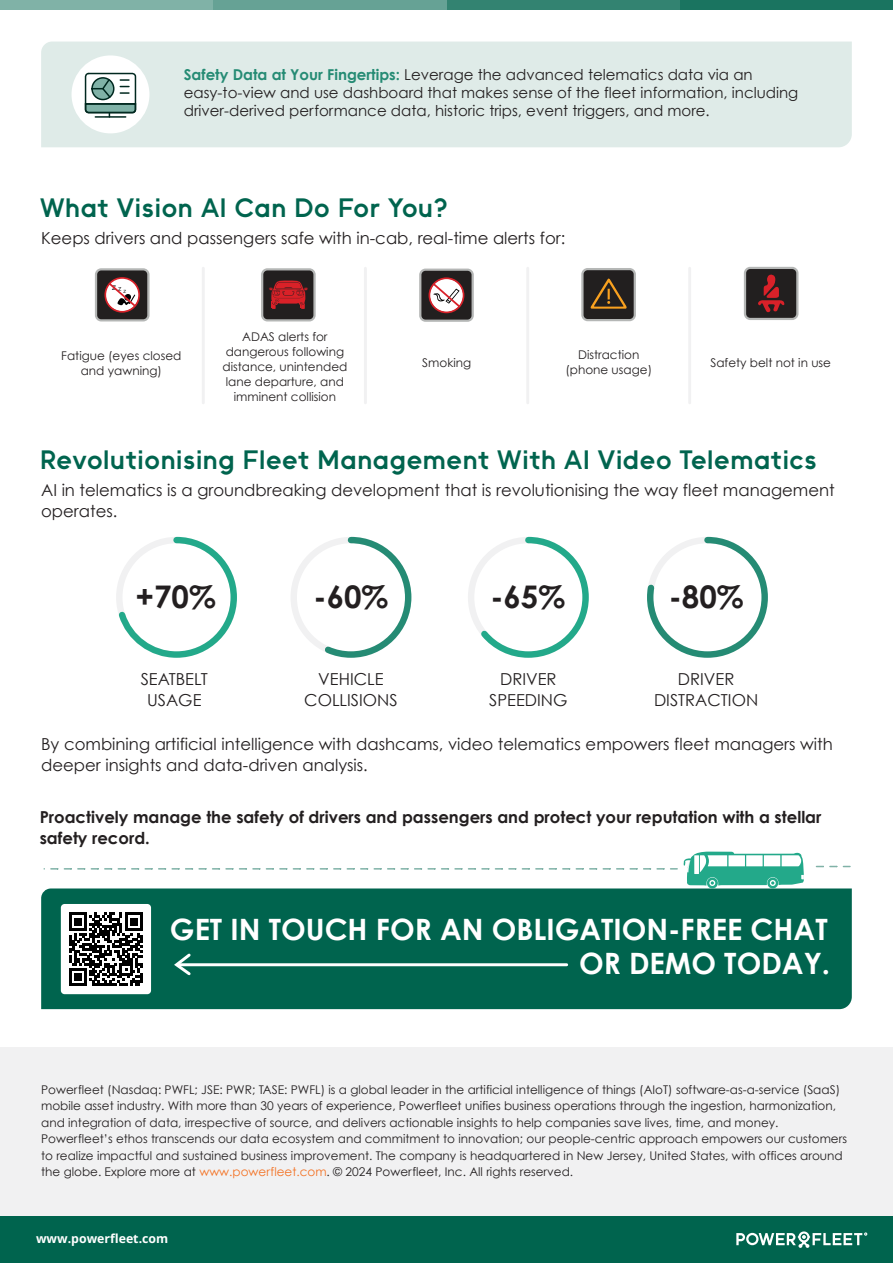
<style>
.page{position:relative;width:893px;height:1263px;background:#fff}
.page>*{position:absolute;margin:0;border:0;box-sizing:border-box;transform-origin:0 0}
.t1{font:700 31.2px "Century Gothic";color:#231f20}
.t2{font:700 29.4px/33.9px "Century Gothic";color:#fff;text-align:right}
.t3{font:700 27px "II Vorkurs";color:#00644e}
.t4{font:16.5px/21px "Century Gothic";color:#231f20;text-align:center}
.t5{font:700 16.5px/21px "Century Gothic";color:#231f20}
.t6{font:15px/18px "Century Gothic";color:#231f20}
.t7{font:700 12.45px "Open Sans";color:#fff}
.t8{font:12px/15px "Century Gothic";color:#231f20;text-align:center}
.t9{font:6.3px "Arial";color:#010101}
.s1{font-weight:700;color:#258b74}
.s2{color:#f37224}
</style>
<div class="page">
<div style="left:0;top:1216px;width:893px;height:47px;background:#00644e"></div>
<div style="left:0;top:1047px;width:893px;height:169px;background:#f1f1f2"></div>
<div style="left:41px;top:888px;width:811px;height:121px;background:#00644e"></div>
<div style="left:61px;top:904px;width:90px;height:90px;background:#fff;border-radius:4px"></div>
<svg style="left:70px;top:913px;width:72px;height:72px"></svg>
<hr style="left:178px;top:963px;width:389px;height:3px;background:#fff">
<svg style="left:172px;top:951px;width:21px;height:27px"></svg>
<div style="left:41px;top:42px;width:811px;height:105px;background:#dfebe8"></div>
<div style="left:72px;top:55px;width:77px;height:78px;background:#fff;border-radius:50%"></div>
<svg style="left:684px;top:851px;width:120px;height:37px"></svg>
<svg style="left:44px;top:868px;width:633px;height:1px"></svg>
<svg style="left:815px;top:866px;width:35px;height:1px"></svg>
<hr style="left:95px;top:116px;width:31px;height:2px;background:#00281f">
<svg style="left:84px;top:78px;width:53px;height:39px"></svg>
<div style="left:85px;top:73px;width:51px;height:40px;border:2px solid #00281f;border-radius:3px"></div>
<svg style="left:95px;top:268px;width:55px;height:53px"></svg>
<div style="left:97px;top:270px;width:50px;height:49px;background:#221f1f;border-radius:4px"></div>
<svg style="left:104px;top:277px;width:36px;height:36px"></svg>
<svg style="left:261px;top:268px;width:55px;height:53px"></svg>
<div style="left:263px;top:270px;width:50px;height:49px;background:#221f1f;border-radius:4px"></div>
<svg style="left:269px;top:280px;width:39px;height:29px"></svg>
<svg style="left:744px;top:267px;width:54px;height:53px"></svg>
<div style="left:746px;top:269px;width:50px;height:49px;background:#221f1f;border-radius:4px"></div>
<svg style="left:758px;top:274px;width:27px;height:39px"></svg>
<svg style="left:419px;top:269px;width:55px;height:53px"></svg>
<div style="left:421px;top:271px;width:51px;height:49px;background:#221f1f;border-radius:4px"></div>
<svg style="left:429px;top:277px;width:35px;height:36px"></svg>
<svg style="left:581px;top:268px;width:55px;height:53px"></svg>
<div style="left:584px;top:270px;width:50px;height:49px;background:#221f1f;border-radius:4px"></div>
<svg style="left:590px;top:278px;width:37px;height:31px"></svg>
<hr style="left:202px;top:268px;width:3px;height:135px;background:#f1f1f2">
<hr style="left:364px;top:268px;width:3px;height:135px;background:#f1f1f2">
<hr style="left:526px;top:268px;width:3px;height:135px;background:#f1f1f2">
<hr style="left:688px;top:268px;width:3px;height:135px;background:#f1f1f2">
<svg style="left:320px;top:536px;width:92px;height:122px"></svg>
<svg style="left:475px;top:536px;width:114px;height:122px"></svg>
<svg style="left:116px;top:536px;width:121px;height:122px"></svg>
<svg style="left:647px;top:536px;width:121px;height:122px"></svg>
<div style="left:0;top:0;width:213px;height:10px;background:#80b2a7"></div>
<div style="left:446px;top:0;width:234px;height:10px;background:#338371"></div>
<div style="left:680px;top:0;width:213px;height:10px;background:#1a7460"></div>
<div style="left:213px;top:0;width:233px;height:10px;background:#66a295"></div>
<svg style="left:736px;top:1231px;width:131px;height:17px"></svg>
<p class="t6" style="left:184px;top:66px;width:616px"><span class="s1">Safety Data at Your Fingertips:</span> Leverage the advanced telematics data via an easy-to-view and use dashboard that makes sense of the fleet information, including driver-derived performance data, historic trips, event triggers, and more.</p>
<h3 class="t3" style="left:40px;top:192px;width:410px">What Vision AI Can Do For You?</h3>
<h3 class="t4" style="left:41px;top:227px;width:526px">Keeps drivers and passengers safe with in-cab, real-time alerts for:</h3>
<p class="t9" style="left:112px;top:284px;width:16px">Z<sub>Z</sub><sub>Z</sub></p>
<p class="t8" style="left:222px;top:329px;width:126px">ADAS alerts for dangerous following distance, unintended lane departure, and imminent collision</p>
<p class="t8" style="left:61px;top:348px;width:122px">Fatigue (eyes closed and yawning)</p>
<p class="t8" style="left:422px;top:355px;width:50px">Smoking</p>
<p class="t8" style="left:565px;top:347px;width:88px">Distraction (phone usage)</p>
<p class="t8" style="left:710px;top:355px;width:122px">Safety belt not in use</p>
<h3 class="t3" style="left:40px;top:444px;width:779px">Revolutionising Fleet Management With AI Video Telematics</h3>
<h3 class="t4" style="left:41px;top:479px;width:795px;text-align:left">AI in telematics is a groundbreaking development that is revolutionising the way fleet management operates.</h3>
<h1 class="t1" style="left:135px;top:573px;width:82px">+70%</h1>
<h1 class="t1" style="left:314px;top:573px;width:76px">-60%</h1>
<h1 class="t1" style="left:490px;top:573px;width:76px">-65%</h1>
<h1 class="t1" style="left:669px;top:573px;width:76px">-80%</h1>
<h3 class="t4" style="left:141px;top:668px;width:69px">SEATBELT<br>USAGE</h3>
<h3 class="t4" style="left:304px;top:668px;width:95px">VEHICLE<br>COLLISIONS</h3>
<h3 class="t4" style="left:489px;top:668px;width:80px">DRIVER<br>SPEEDING</h3>
<h3 class="t4" style="left:654px;top:668px;width:106px">DRIVER<br>DISTRACTION</h3>
<h3 class="t4" style="left:41px;top:733px;width:793px;text-align:left">By combining artificial intelligence with dashcams, video telematics empowers fleet managers with deeper insights and data-driven analysis.</h3>
<h3 class="t5" style="left:40px;top:806px;width:783px">Proactively manage the safety of drivers and passengers and protect your reputation with a stellar safety record.</h3>
<h2 class="t2" style="left:170px;top:911px;width:662px">GET IN TOUCH FOR AN OBLIGATION-FREE CHAT<br>OR DEMO TODAY.</h2>
<p class="t8" style="left:41px;top:1081px;width:807px;line-height:16.5px;text-align:left">Powerfleet (Nasdaq: PWFL; JSE: PWR; TASE: PWFL) is a global leader in the artificial intelligence of things (AIoT) software-as-a-service (SaaS) mobile asset industry. With more than 30 years of experience, Powerfleet unifies business operations through the ingestion, harmonization, and integration of data, irrespective of source, and delivers actionable insights to help companies save lives, time, and money.<br>Powerfleet’s ethos transcends our data ecosystem and commitment to innovation; our people-centric approach empowers our customers to realize impactful and sustained business improvement. The company is headquartered in New Jersey, United States, with offices around the globe. Explore more at <span class="s2">www.powerfleet.com</span>. © 2024 Powerfleet, Inc. All rights reserved.</p>
<p class="t7" style="left:36px;top:1230px;width:134px">www.powerfleet.com</p>
</div>
